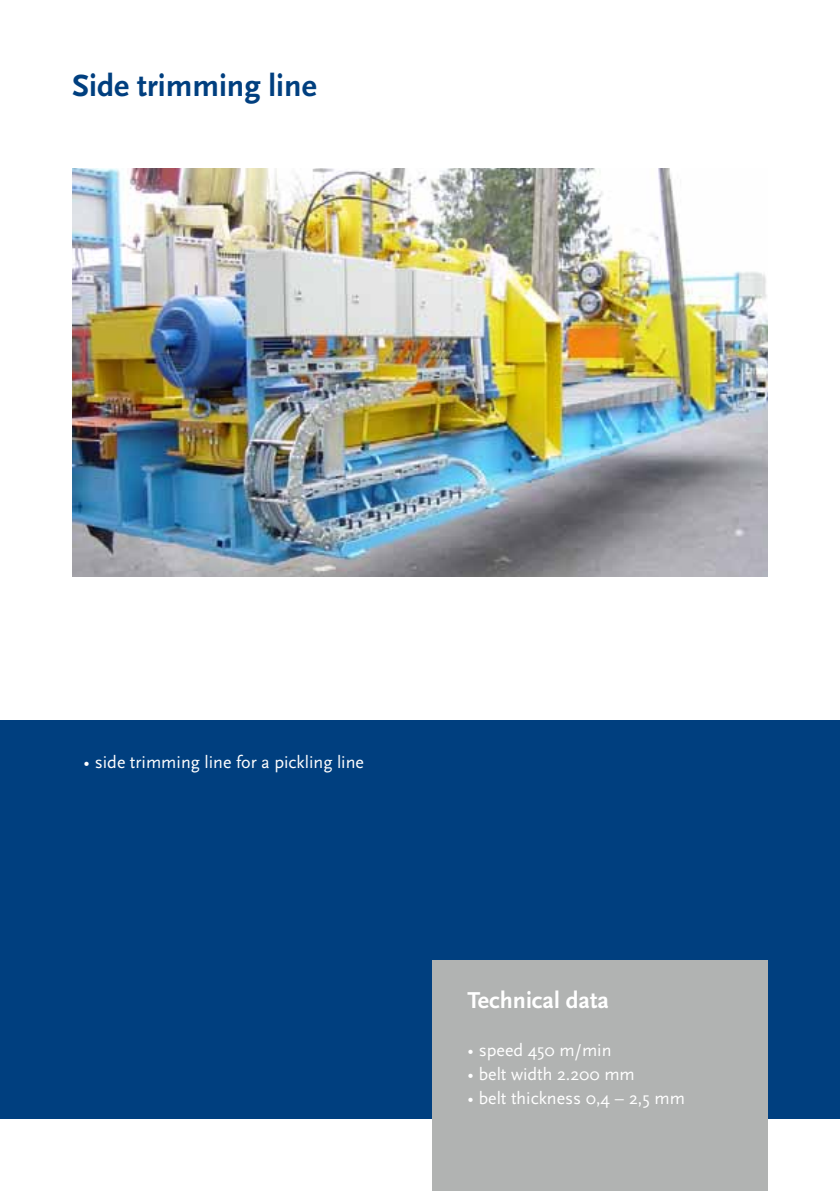
<style>
.page{position:relative;width:840px;height:1191px;background:#fff}
.page>*{position:absolute;margin:0;border:0;box-sizing:border-box;transform-origin:0 0}
.t1{font:700 32px "Scala Sans";color:#003f7f}
.t2{font:700 24px "Scala Sans";color:#fff}
.t3{font:18px "Scala Sans";color:#fff}
</style>
<div class="page">
<div style="left:0;top:720px;width:839px;height:399px;background:#003f7f"></div>
<img style="left:72px;top:168px;width:695px;height:408px">
<div style="left:432px;top:960px;width:335px;height:231px;background:#b1b3b2"></div>
<h1 class="t1" style="left:72px;top:68px;width:246px">Side trimming line</h1>
<p class="t3" style="left:83px;top:752px;width:282px">• side trimming line for a pickling line</p>
<h2 class="t2" style="left:467px;top:987px;width:143px">Technical data</h2>
<p class="t3" style="left:467px;top:1040px;width:146px">• speed 450 m/min</p>
<p class="t3" style="left:467px;top:1064px;width:169px">• belt width 2.200 mm</p>
<p class="t3" style="left:467px;top:1088px;width:219px">• belt thickness 0,4 – 2,5 mm</p>
</div>
